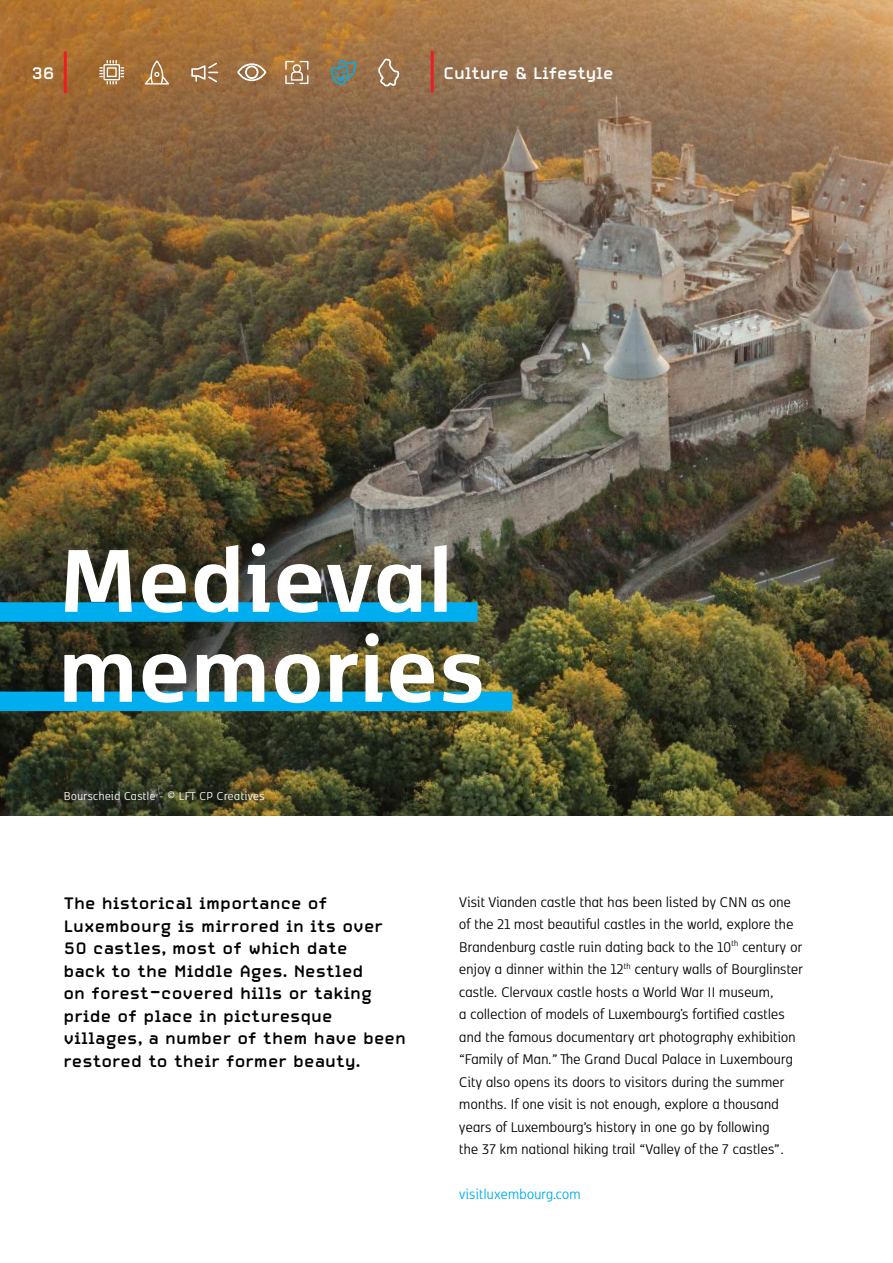
<style>
.page{position:relative;width:893px;height:1263px;background:#fff}
.page>*{position:absolute;margin:0;border:0;box-sizing:border-box;transform-origin:0 0}
.t1{font:700 105px/90px "Kobenhavn CS";letter-spacing:.015em;color:#fff}
.t2{font:16.5px/22.5px "Kobenhavn CS";letter-spacing:.02em;color:#000}
.t3{font:700 16.5px/22.5px "Automate OT";letter-spacing:.02em;color:#000}
.t4{font:16.5px "Kobenhavn CS";letter-spacing:.02em;color:#00aeef}
.t5{font:700 16.5px "Automate OT";color:#fff}
.t6{font:13.5px "Kobenhavn CS";letter-spacing:.04em;color:#fff}
</style>
<div class="page">
<img style="left:0;top:0;width:893px;height:815px">
<div style="left:0;top:602px;width:478px;height:20px;background:#00aeef"></div>
<div style="left:0;top:692px;width:512px;height:19px;background:#00aeef"></div>
<hr style="left:64px;top:51px;width:3px;height:42px;background:#ed1d24">
<hr style="left:431px;top:51px;width:3px;height:42px;background:#ed1d24">
<svg style="left:145px;top:60px;width:24px;height:25px"></svg>
<svg style="left:331px;top:60px;width:25px;height:25px"></svg>
<svg style="left:285px;top:61px;width:23px;height:23px"></svg>
<svg style="left:378px;top:59px;width:21px;height:27px"></svg>
<svg style="left:191px;top:63px;width:27px;height:19px"></svg>
<svg style="left:100px;top:61px;width:24px;height:23px"></svg>
<svg style="left:237px;top:63px;width:30px;height:18px"></svg>
<p class="t5" style="left:32px;top:62px;width:25px">36</p>
<p class="t5" style="left:443px;top:62px;width:172px">Culture &amp; Lifestyle</p>
<h1 class="t1" style="left:59px;top:526px;width:428px">Medieval memories</h1>
<p class="t6" style="left:64px;top:787px;width:202px">Bourscheid Castle - © LFT CP Creatives</p>
<p class="t3" style="left:64px;top:892px;width:344px">The historical importance of<br>Luxembourg is mirrored in its over<br>50 castles, most of which date<br>back to the Middle Ages. Nestled<br>on forest-covered hills or taking pride of place in picturesque villages, a number of them have been restored to their former beauty.</p>
<p class="t2" style="left:459px;top:889px;width:345px">Visit Vianden castle that has been listed by CNN as one of the 21 most beautiful castles in the world, explore the Brandenburg castle ruin dating back to the 10<sup>th</sup> century or enjoy a dinner within the 12<sup>th</sup> century walls of Bourglinster castle. Clervaux castle hosts a World War II museum,<br>a collection of models of Luxembourg's fortified castles and the famous documentary art photography exhibition “Family of Man.” The Grand Ducal Palace in Luxembourg City also opens its doors to visitors during the summer months. If one visit is not enough, explore a thousand years of Luxembourg’s history in one go by following<br>the 37 km national hiking trail “Valley of the 7 castles”.</p>
<p class="t4" style="left:459px;top:1183px;width:123px">visitluxembourg.com</p>
</div>
